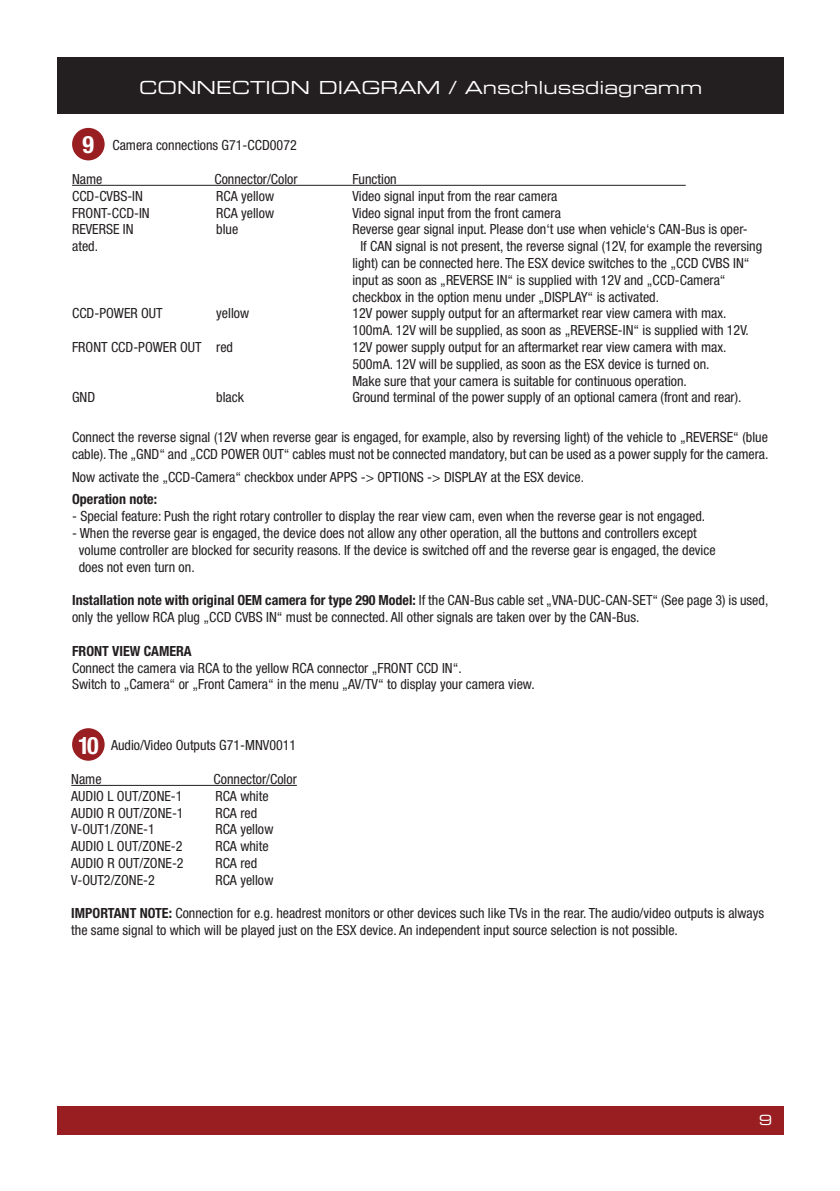
<style>
.page{position:relative;width:840px;height:1191px;background:#fff}
.page>*{position:absolute;margin:0;border:0;box-sizing:border-box;transform-origin:0 0}
.t1{font:700 condensed 24px "Helvetica Neue";color:#fff}
.t2{font:18px "Eurostile Extended Two";color:#fff}
.t3{font:condensed 14px/16.8px "Helvetica Neue";color:#231f20}
.t4{font:700 condensed 14px "Helvetica Neue";color:#231f20}
.t5{font:14px "Eurostile Extended Two";color:#fff}
.s1{font-weight:700}
</style>
<div class="page">
<div style="left:57px;top:1106px;width:725px;height:28px;background:#981e21"></div>
<div style="left:57px;top:57px;width:725px;height:56px;background:#231f20"></div>
<hr style="left:72px;top:185px;width:613px;height:1px;background:#231f20">
<hr style="left:71px;top:785px;width:226px;height:1px;background:#231f20">
<div style="left:72px;top:128px;width:33px;height:32px;background:#981e21;border-radius:50%"></div>
<div style="left:72px;top:728px;width:33px;height:32px;background:#981e21;border-radius:50%"></div>
<h1 class="t1" style="left:82px;top:130px;width:13px">9</h1>
<p class="t2" style="left:139px;top:75px;width:564px">CONNECTION DIAGRAM / Anschlussdiagramm</p>
<p class="t3" style="left:112px;top:137px;width:186px">Camera connections G71-CCD0072</p>
<p class="t3" style="left:72px;top:170px;width:32px">Name</p>
<p class="t3" style="left:214px;top:170px;width:85px">Connector/Color</p>
<p class="t3" style="left:352px;top:170px;width:46px">Function</p>
<p class="t3" style="left:72px;top:187px;width:72px">CCD-CVBS-IN</p>
<p class="t3" style="left:216px;top:187px;width:59px">RCA yellow</p>
<p class="t3" style="left:352px;top:187px;width:206px">Video signal input from the rear camera</p>
<p class="t3" style="left:72px;top:204px;width:79px">FRONT-CCD-IN</p>
<p class="t3" style="left:216px;top:204px;width:59px">RCA yellow</p>
<p class="t3" style="left:352px;top:204px;width:210px">Video signal input from the front camera</p>
<p class="t3" style="left:72px;top:221px;width:63px">REVERSE IN</p>
<p class="t3" style="left:216px;top:221px;width:24px">blue</p>
<p class="t3" style="left:352px;top:221px;width:397px">Reverse gear signal input. Please don‘t use when vehicle‘s CAN-Bus is oper-</p>
<p class="t3" style="left:72px;top:238px;width:28px">ated.</p>
<p class="t3" style="left:352px;top:238px;width:411px;text-indent:8px">If CAN signal is not present, the reverse signal (12V, for example the reversing light) can be connected here. The ESX device switches to the „CCD CVBS IN“ input as soon as „REVERSE IN“ is supplied with 12V and „CCD-Camera“ checkbox in the option menu under „DISPLAY“ is activated.</p>
<p class="t3" style="left:72px;top:305px;width:92px">CCD-POWER OUT</p>
<p class="t3" style="left:216px;top:305px;width:35px">yellow</p>
<p class="t3" style="left:352px;top:305px;width:398px">12V power supply output for an aftermarket rear view camera with max.<br>100mA. 12V will be supplied, as soon as „REVERSE-IN“ is supplied with 12V.</p>
<p class="t3" style="left:72px;top:338px;width:162px">FRONT CCD-POWER OUT red</p>
<p class="t3" style="left:352px;top:338px;width:375px">12V power supply output for an aftermarket rear view camera with max.<br>500mA. 12V will be supplied, as soon as the ESX device is turned on.<br>Make sure that your camera is suitable for continuous operation.</p>
<p class="t3" style="left:72px;top:389px;width:25px">GND</p>
<p class="t3" style="left:216px;top:389px;width:29px">black</p>
<p class="t3" style="left:352px;top:389px;width:390px">Ground terminal of the power supply of an optional camera (front and rear).</p>
<p class="t3" style="left:72px;top:428px;width:697px">Connect the reverse signal (12V when reverse gear is engaged, for example, also by reversing light) of the vehicle to „REVERSE“ (blue cable). The „GND“ and „CCD POWER OUT“ cables must not be connected mandatory, but can be used as a power supply for the camera.</p>
<p class="t3" style="left:72px;top:468px;width:513px">Now activate the „CCD-Camera“ checkbox under APPS -&gt; OPTIONS -&gt; DISPLAY at the ESX device.</p>
<p class="t4" style="left:72px;top:491px;width:86px">Operation note:</p>
<p class="t3" style="left:72px;top:508px;width:634px">- Special feature: Push the right rotary controller to display the rear view cam, even when the reverse gear is not engaged.</p>
<p class="t3" style="left:79px;top:524px;width:638px;text-indent:-7px">- When the reverse gear is engaged, the device does not allow any other operation, all the buttons and controllers except volume controller are blocked for security reasons. If the device is switched off and the reverse gear is engaged, the device does not even turn on.</p>
<p class="t3" style="left:72px;top:592px;width:697px"><span class="s1">Installation note with original OEM camera for type 290 Model:</span> If the CAN-Bus cable set „VNA-DUC-CAN-SET“ (See page 3) is used, only the yellow RCA plug „CCD CVBS IN“ must be connected. All other signals are taken over by the CAN-Bus.</p>
<p class="t4" style="left:72px;top:642px;width:121px">FRONT VIEW CAMERA</p>
<p class="t3" style="left:72px;top:659px;width:464px">Connect the camera via RCA to the yellow RCA connector „FRONT CCD IN“.<br>Switch to „Camera“ or „Front Camera“ in the menu „AV/TV“ to display your camera view.</p>
<h1 class="t1" style="left:78px;top:730px;width:22px">10</h1>
<p class="t3" style="left:111px;top:737px;width:186px">Audio/Video Outputs G71-MNV0011</p>
<p class="t3" style="left:71px;top:770px;width:32px">Name</p>
<p class="t3" style="left:213px;top:770px;width:85px">Connector/Color</p>
<p class="t3" style="left:71px;top:787px;width:113px">AUDIO L OUT/ZONE-1</p>
<p class="t3" style="left:215px;top:787px;width:55px">RCA white</p>
<p class="t3" style="left:71px;top:804px;width:114px">AUDIO R OUT/ZONE-1</p>
<p class="t3" style="left:215px;top:804px;width:43px">RCA red</p>
<p class="t3" style="left:71px;top:821px;width:85px">V-OUT1/ZONE-1</p>
<p class="t3" style="left:215px;top:821px;width:59px">RCA yellow</p>
<p class="t3" style="left:71px;top:837px;width:113px">AUDIO L OUT/ZONE-2</p>
<p class="t3" style="left:215px;top:837px;width:55px">RCA white</p>
<p class="t3" style="left:71px;top:854px;width:114px">AUDIO R OUT/ZONE-2</p>
<p class="t3" style="left:215px;top:854px;width:43px">RCA red</p>
<p class="t3" style="left:71px;top:871px;width:85px">V-OUT2/ZONE-2</p>
<p class="t3" style="left:215px;top:871px;width:59px">RCA yellow</p>
<p class="t3" style="left:71px;top:905px;width:694px"><span class="s1">IMPORTANT NOTE:</span> Connection for e.g. headrest monitors or other devices such like TVs in the rear. The audio/video outputs is always the same signal to which will be played just on the ESX device. An independent input source selection is not possible.</p>
<p class="t5" style="left:758px;top:1110px;width:15px">9</p>
</div>
